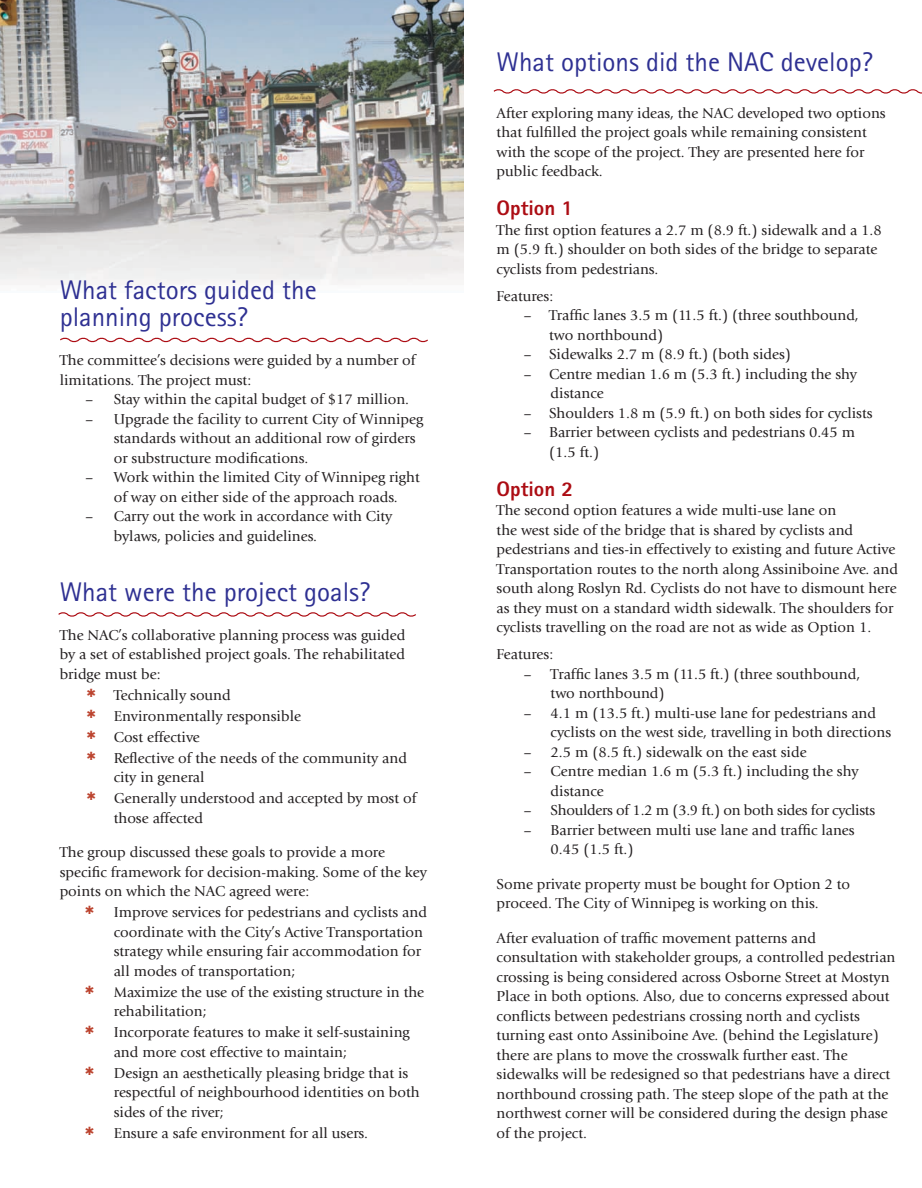
<style>
.page{position:relative;width:922px;height:1188px;background:#fff}
.page>*{position:absolute;margin:0;border:0;box-sizing:border-box;transform-origin:0 0}
.t1{font:27px/27px "Rotis Sans Serif";color:#2e3092}
.t2{font:800 21px "Rotis Sans Serif";color:#ac0c13}
.t3{font:15px/19.5px "Giovanni";color:#231f20}
.t4{font:15px "Giovanni";letter-spacing:-.02em;color:#231f20}
</style>
<div class="page">
<img style="left:0;top:0;width:464px;height:287px">
<svg style="left:60px;top:337px;width:368px;height:6px"></svg>
<svg style="left:58px;top:612px;width:358px;height:5px"></svg>
<svg style="left:493px;top:89px;width:428px;height:5px"></svg>
<h1 class="t1" style="left:60px;top:277px;width:258px">What factors guided the planning process?</h1>
<p class="t3" style="left:60px;top:351px;width:357px">The committee’s decisions were guided by a number of limitations. The project must:</p>
<p class="t3" style="left:85px;top:390px;width:325px">– Stay within the capital budget of $17 million.</p>
<p class="t3" style="left:114px;top:409px;width:311px;text-indent:-28px">– Upgrade the facility to current City of Winnipeg standards without an additional row of girders or substructure modifications.</p>
<p class="t3" style="left:85px;top:468px;width:336px;text-align:center">– Work within the limited City of Winnipeg right of way on either side of the approach roads.</p>
<p class="t3" style="left:114px;top:507px;width:280px;text-indent:-28px">– Carry out the work in accordance with City bylaws, policies and guidelines.</p>
<h1 class="t1" style="left:60px;top:578px;width:312px">What were the project goals?</h1>
<p class="t3" style="left:60px;top:625px;width:347px;text-align:justify">The NAC’s collaborative planning process was guided by a set of established project goals. The rehabilitated bridge must be:</p>
<p class="t3" style="left:114px;top:685px;width:295px;line-height:21px">Technically sound<br>Environmentally responsible<br>Cost effective<br>Reflective of the needs of the community and</p>
<p class="t3" style="left:114px;top:767px;width:304px;line-height:21px">city in general<br>Generally understood and accepted by most of</p>
<p class="t3" style="left:114px;top:808px;width:91px">those affected</p>
<p class="t3" style="left:60px;top:843px;width:368px">The group discussed these goals to provide a more specific framework for decision-making. Some of the key points on which the NAC agreed were:</p>
<p class="t3" style="left:114px;top:903px;width:315px">Improve services for pedestrians and cyclists and coordinate with the City’s Active Transportation strategy while ensuring fair accommodation for all modes of transportation;</p>
<p class="t3" style="left:114px;top:982px;width:312px">Maximize the use of the existing structure in the rehabilitation;</p>
<p class="t3" style="left:114px;top:1023px;width:297px">Incorporate features to make it self-sustaining and more cost effective to maintain;</p>
<p class="t3" style="left:114px;top:1063px;width:307px">Design an aesthetically pleasing bridge that is respectful of neighbourhood identities on both sides of the river;</p>
<p class="t3" style="left:114px;top:1123px;width:256px">Ensure a safe environment for all users.</p>
<h1 class="t1" style="left:496px;top:48px;width:377px">What options did the NAC develop?</h1>
<p class="t3" style="left:496px;top:103px;width:390px">After exploring many ideas, the NAC developed two options that fulfilled the project goals while remaining consistent with the scope of the project. They are presented here for public feedback.</p>
<h2 class="t2" style="left:496px;top:195px;width:78px">Option 1</h2>
<p class="t3" style="left:496px;top:220px;width:386px">The first option features a 2.7 m (8.9 ft.) sidewalk and a 1.8 m (5.9 ft.) shoulder on both sides of the bridge to separate cyclists from pedestrians.</p>
<p class="t3" style="left:496px;top:286px;width:58px">Features:</p>
<p class="t3" style="left:549px;top:306px;width:311px;text-indent:-26px">– Traffic lanes 3.5 m (11.5 ft.) (three southbound, two northbound)</p>
<p class="t3" style="left:523px;top:345px;width:269px">– Sidewalks 2.7 m (8.9 ft.) (both sides)</p>
<p class="t3" style="left:550px;top:364px;width:308px;text-indent:-27px">– Centre median 1.6 m (5.3 ft.) including the shy distance</p>
<p class="t3" style="left:523px;top:403px;width:350px">– Shoulders 1.8 m (5.9 ft.) on both sides for cyclists</p>
<p class="t3" style="left:549px;top:423px;width:307px;text-indent:-26px">– Barrier between cyclists and pedestrians 0.45 m (1.5 ft.)</p>
<h2 class="t2" style="left:496px;top:475px;width:78px">Option 2</h2>
<p class="t3" style="left:496px;top:501px;width:403px">The second option features a wide multi-use lane on<br>the west side of the bridge that is shared by cyclists and pedestrians and ties-in effectively to existing and future Active Transportation routes to the north along Assiniboine Ave. and south along Roslyn Rd. Cyclists do not have to dismount here as they must on a standard width sidewalk. The shoulders for cyclists travelling on the road are not as wide as Option 1.</p>
<p class="t3" style="left:496px;top:645px;width:58px">Features:</p>
<p class="t3" style="left:550px;top:664px;width:311px;text-indent:-27px">– Traffic lanes 3.5 m (11.5 ft.) (three southbound, two northbound)</p>
<p class="t3" style="left:550px;top:703px;width:342px;text-indent:-27px">– 4.1 m (13.5 ft.) multi-use lane for pedestrians and cyclists on the west side, travelling in both directions</p>
<p class="t3" style="left:523px;top:742px;width:284px">– 2.5 m (8.5 ft.) sidewalk on the east side</p>
<p class="t3" style="left:550px;top:762px;width:309px;text-indent:-27px">– Centre median 1.6 m (5.3 ft.) including the shy distance</p>
<p class="t4" style="left:523px;top:802px;width:353px">– Shoulders of 1.2 m (3.9 ft.) on both sides for cyclists</p>
<p class="t3" style="left:550px;top:820px;width:305px;text-indent:-27px">– Barrier between multi use lane and traffic lanes<br>0.45 (1.5 ft.)</p>
<p class="t3" style="left:496px;top:874px;width:355px">Some private property must be bought for Option 2 to proceed. The City of Winnipeg is working on this.</p>
<p class="t3" style="left:496px;top:928px;width:400px">After evaluation of traffic movement patterns and consultation with stakeholder groups, a controlled pedestrian crossing is being considered across Osborne Street at Mostyn Place in both options. Also, due to concerns expressed about conflicts between pedestrians crossing north and cyclists turning east onto Assiniboine Ave. (behind the Legislature) there are plans to move the crosswalk further east. The sidewalks will be redesigned so that pedestrians have a direct northbound crossing path. The steep slope of the path at the northwest corner will be considered during the design phase of the project.</p>
</div>
